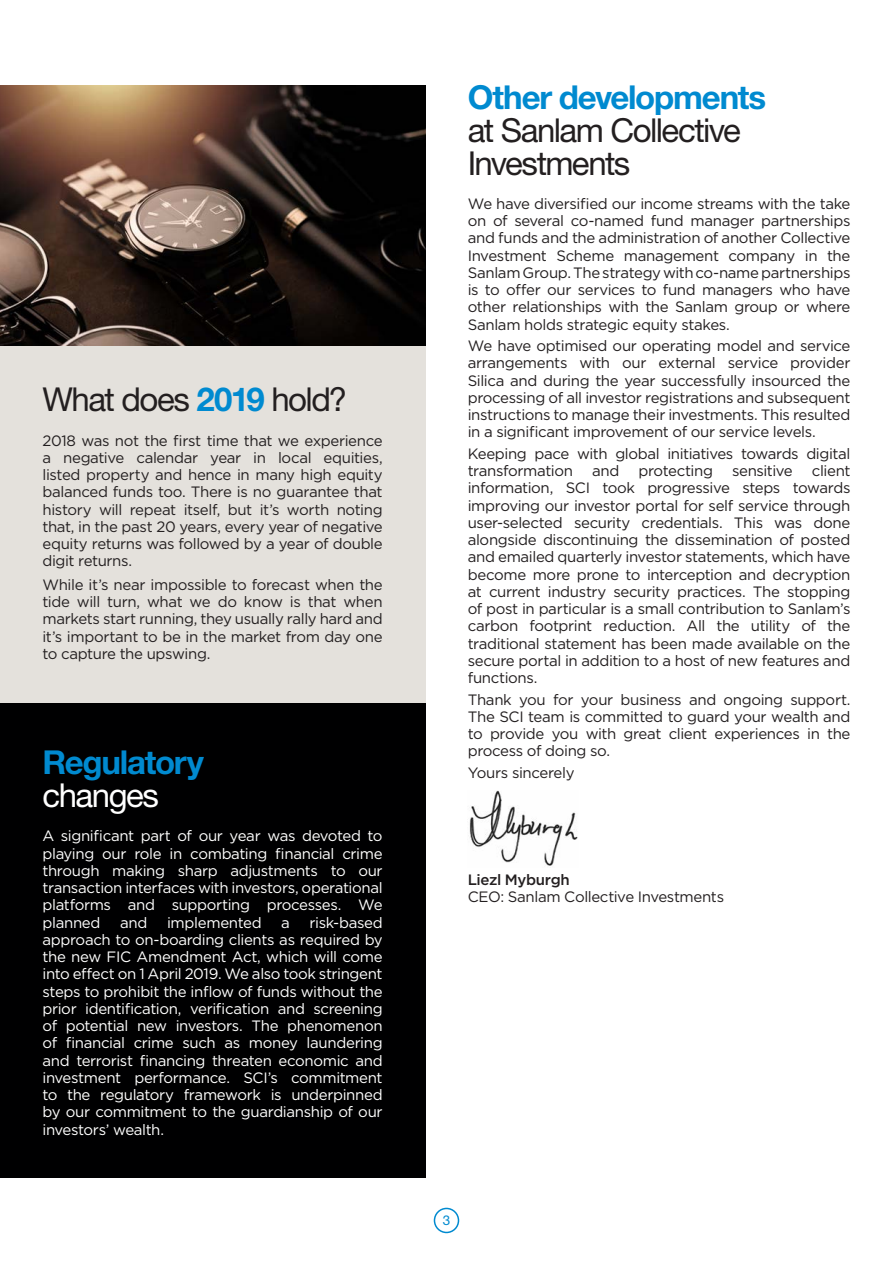
<style>
.page{position:relative;width:893px;height:1263px;background:#fff}
.page>*{position:absolute;margin:0;border:0;box-sizing:border-box;transform-origin:0 0}
.koppe{font:33px/33px "Helvetica Neue LT Std";letter-spacing:-.045em;color:#231f20}
.koppe-2{font:700 33px/33px "Helvetica Neue LT Std";letter-spacing:-.035em;color:#008ad0}
.koppe-3{font:15px/17.2px "Gotham";letter-spacing:-.025em;color:#231f20;text-align:justify}
.bodycopy{font:15px/17.2px "Gotham";letter-spacing:-.025em;color:#fff;text-align:justify}
.bodycopy-2{font:15px/17.2px "Gotham";letter-spacing:-.025em;color:#231f20;text-align:justify}
.koppe-4{font:500 15px "Gotham";letter-spacing:-.025em;color:#231f20}
.t1{font:13.5px "Helvetica Neue LT Std";color:#008ad0}
.s1{font-weight:700;color:#008ad0}
.s2{font-weight:400;color:#fff}
</style>
<div class="page">
<div style="left:434px;top:1208px;width:25px;height:25px;border:2px solid #008ad0;border-radius:50%"></div>
<div style="left:0;top:704px;width:425px;height:474px;background:#000001"></div>
<div style="left:0;top:345px;width:425px;height:358px;background:#e4e1dc"></div>
<img style="left:0;top:85px;width:425px;height:260px">
<img style="left:469px;top:790px;width:109px;height:76px">
<p class="koppe" style="left:43px;top:383px;width:306px">What does <span class="s1">2019</span> hold?</p>
<p class="bodycopy-2" style="left:43px;top:431px;width:342px">2018 was not the first time that we experience a negative calendar year in local equities, listed property and hence in many high equity balanced funds too. There is no guarantee that history will repeat itself, but it’s worth noting that, in the past 20 years, every year of negative equity returns was followed by a year of double digit returns.</p>
<p class="bodycopy-2" style="left:43px;top:576px;width:342px">While it’s near impossible to forecast when the tide will turn, what we do know is that when markets start running, they usually rally hard and it’s important to be in the market from day one to capture the upswing.</p>
<p class="koppe-2" style="left:43px;top:745px;width:163px">Regulatory <span class="s2">changes</span></p>
<p class="bodycopy" style="left:43px;top:827px;width:342px">A significant part of our year was devoted to playing our role in combating financial crime through making sharp adjustments to our transaction interfaces with investors, operational platforms and supporting processes. We planned</p>
<p class="bodycopy" style="left:43px;top:913px;width:342px;text-indent:267px">risk-based approach to on-boarding clients as required by the new FIC Amendment Act, which will come into effect on 1 April 2019. We also took stringent steps to prohibit the inflow of funds without the prior identification, verification and screening of potential new investors. The phenomenon of financial crime such as money laundering and terrorist financing threaten economic and investment performance. SCI’s commitment to the regulatory framework is underpinned by our commitment to the guardianship of our investors’ wealth.</p>
<p class="bodycopy" style="left:120px;top:913px;width:29px">and</p>
<p class="bodycopy" style="left:167px;top:913px;width:96px">implemented</p>
<p class="bodycopy" style="left:281px;top:913px;width:10px">a</p>
<p class="koppe" style="left:468px;top:80px;width:300px"><span class="s1">Other developments </span>at Sanlam Collective<br>Investments</p>
<p class="koppe-3" style="left:468px;top:195px;width:384px">We have diversified our income streams with the take on of several co-named fund manager partnerships and funds and the administration of another Collective Investment Scheme management company in the Sanlam Group. The strategy with co-name partnerships is to offer our services to fund managers who have other relationships with the Sanlam group or where Sanlam holds strategic equity stakes.</p>
<p class="koppe-3" style="left:468px;top:337px;width:384px">We have optimised our operating model and service arrangements with our external service provider Silica and during the year successfully insourced the processing of all investor registrations and subsequent instructions to manage their investments. This resulted in a significant improvement of our service levels.</p>
<p class="koppe-3" style="left:468px;top:445px;width:384px">Keeping pace with global initiatives towards digital transformation</p>
<p class="koppe-3" style="left:468px;top:462px;width:384px;text-indent:344px">client information, SCI took progressive steps towards improving our investor portal for self service through user-selected security credentials. This was done alongside discontinuing the dissemination of posted and emailed quarterly investor statements, which have become more prone to interception and decryption at current industry security practices. The stopping of post in particular is a small contribution to Sanlam’s carbon footprint reduction. All the utility of the traditional statement has been made available on the secure portal in addition to a host of new features and functions.</p>
<p class="koppe-3" style="left:468px;top:690px;width:384px">Thank you for your business and ongoing support.<br>The SCI team is committed to guard your wealth and to provide you with great client experiences in the process of doing so.</p>
<p class="koppe-3" style="left:468px;top:764px;width:108px">Yours sincerely</p>
<p class="koppe-3" style="left:592px;top:462px;width:29px">and</p>
<p class="koppe-3" style="left:638px;top:462px;width:76px">protecting</p>
<p class="koppe-3" style="left:732px;top:462px;width:62px">sensitive</p>
<p class="koppe-4" style="left:468px;top:870px;width:104px">Liezl Myburgh</p>
<p class="koppe-3" style="left:468px;top:888px;width:258px">CEO: Sanlam Collective Investments</p>
<p class="t1" style="left:443px;top:1212px;width:9px">3</p>
</div>
